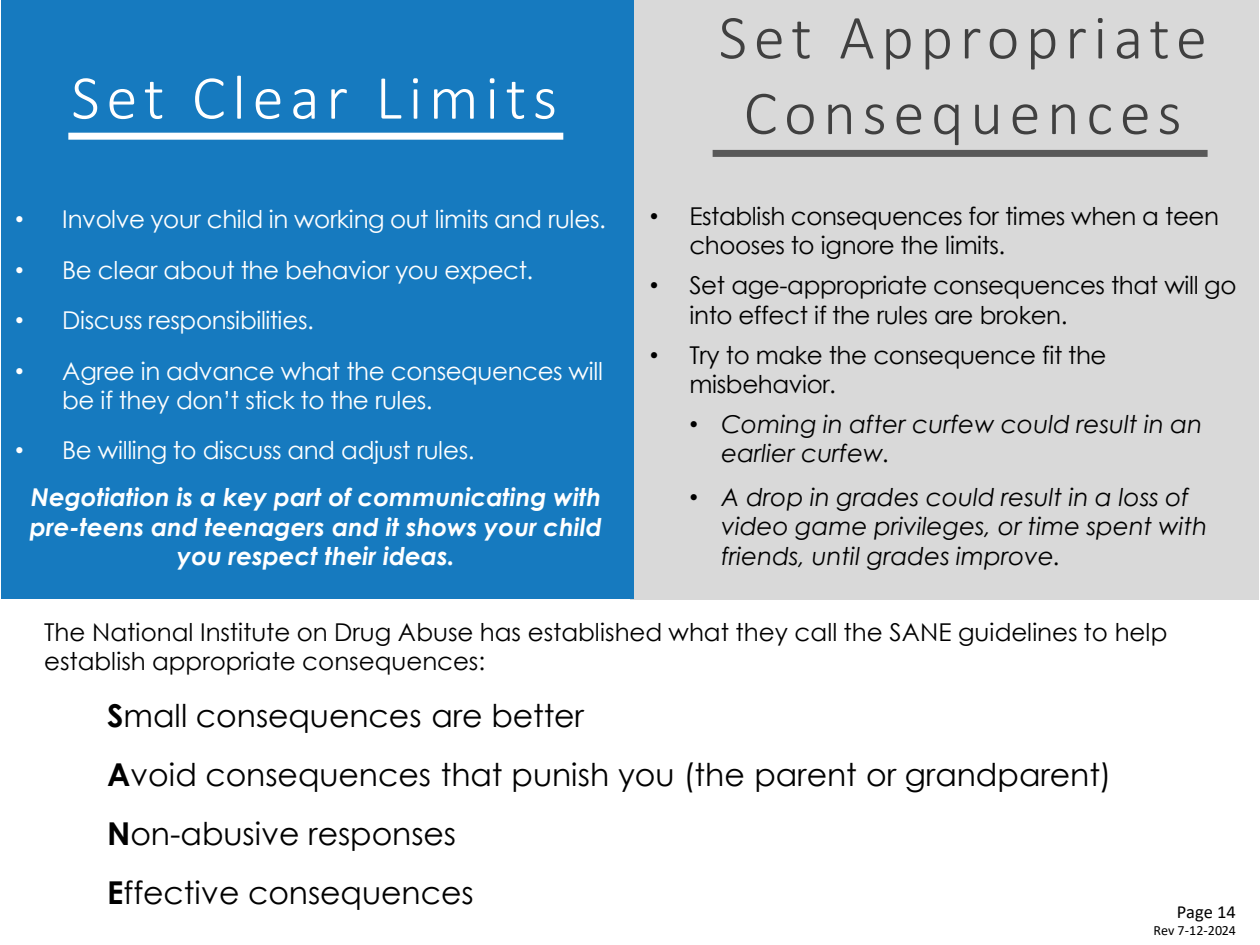
<style>
.page{position:relative;width:1260px;height:945px;background:#fff}
.page>*{position:absolute;margin:0;border:0;box-sizing:border-box;transform-origin:0 0}
.t1{font:300 63px/75.6px "Calibri";letter-spacing:.105em;color:#404040;text-align:center}
.t2{font:300 63px "Calibri";letter-spacing:.1em;color:#fff}
.t3{font:31.5px/58.8px "Century Gothic";color:#000}
.t4{font:24.5px/29.4px "Century Gothic";letter-spacing:-.015em;color:#000}
.t5{font:24.5px/29.4px "Century Gothic";letter-spacing:-.015em;color:#fff}
.t6{font:italic 24.5px/29.4px "Century Gothic";color:#000}
.t7{font:italic 700 24.5px/29.4px "Century Gothic";color:#fff;text-align:center}
.t8{font:18.55px "Calibri";letter-spacing:-.005em;color:#000}
.t9{font:14px "Calibri";letter-spacing:-.005em;color:#000}
.s1{font-family:"Arial"}
.s2{font-family:"Arial";font-style:normal}
.s3{font-weight:700}
</style>
<div class="page">
<div style="left:630px;top:0;width:629px;height:600px;background:#d9d9d9"></div>
<div style="left:1px;top:0;width:633px;height:599px;background:#167abf"></div>
<div style="left:713px;top:150px;width:495px;height:7px;background:#595959"></div>
<div style="left:68px;top:133px;width:495px;height:7px;background:#fff"></div>
<h2 class="t2" style="left:71px;top:59px;width:487px">Set Clear Limits</h2>
<p class="t5" style="left:15px;top:204px;width:592px"><span class="s1">•</span> Involve your child in working out limits and rules.</p>
<p class="t5" style="left:15px;top:255px;width:520px"><span class="s1">•</span> Be clear about the behavior you expect.</p>
<p class="t5" style="left:15px;top:305px;width:300px"><span class="s1">•</span> Discuss responsibilities.</p>
<p class="t5" style="left:62px;top:356px;width:542px;text-indent:-47px"><span class="s1">•</span> Agree in advance what the consequences will be if they don’t stick to the rules.</p>
<p class="t5" style="left:15px;top:435px;width:461px"><span class="s1">•</span> Be willing to discuss and adjust rules.</p>
<p class="t7" style="left:30px;top:482px;width:574px">Negotiation is a key part of communicating with pre-teens and teenagers and it shows your child you respect their ideas.</p>
<p class="t1" style="left:719px;top:-1px;width:490px">Set Appropriate<br>Consequences</p>
<p class="t4" style="left:689px;top:201px;width:531px;text-indent:-39px"><span class="s1">•</span> Establish consequences for times when a teen chooses to ignore the limits.</p>
<p class="t4" style="left:689px;top:270px;width:548px;text-indent:-39px"><span class="s1">•</span> Set age-appropriate consequences that will go into effect if the rules are broken.</p>
<p class="t4" style="left:689px;top:340px;width:419px;text-indent:-39px"><span class="s1">•</span> Try to make the consequence fit the misbehavior.</p>
<p class="t6" style="left:721px;top:409px;width:482px;text-indent:-32px"><span class="s2">•</span> Coming in after curfew could result in an earlier curfew.</p>
<p class="t6" style="left:721px;top:482px;width:488px;text-indent:-32px"><span class="s2">•</span> A drop in grades could result in a loss of video game privileges, or time spent with friends, until grades improve.</p>
<p class="t4" style="left:44px;top:617px;width:1125px">The National Institute on Drug Abuse has established what they call the SANE guidelines to help establish appropriate consequences:</p>
<p class="t3" style="left:107px;top:686px;width:1006px"><span class="s3">S</span>mall consequences are better<br><span class="s3">A</span>void consequences that punish you (the parent or grandparent)<br><span class="s3">N</span>on-abusive responses<br><span class="s3">E</span>ffective consequences</p>
<p class="t8" style="left:1177px;top:899px;width:61px">Page 14</p>
<p class="t9" style="left:1154px;top:921px;width:84px">Rev 7-12-2024</p>
</div>
